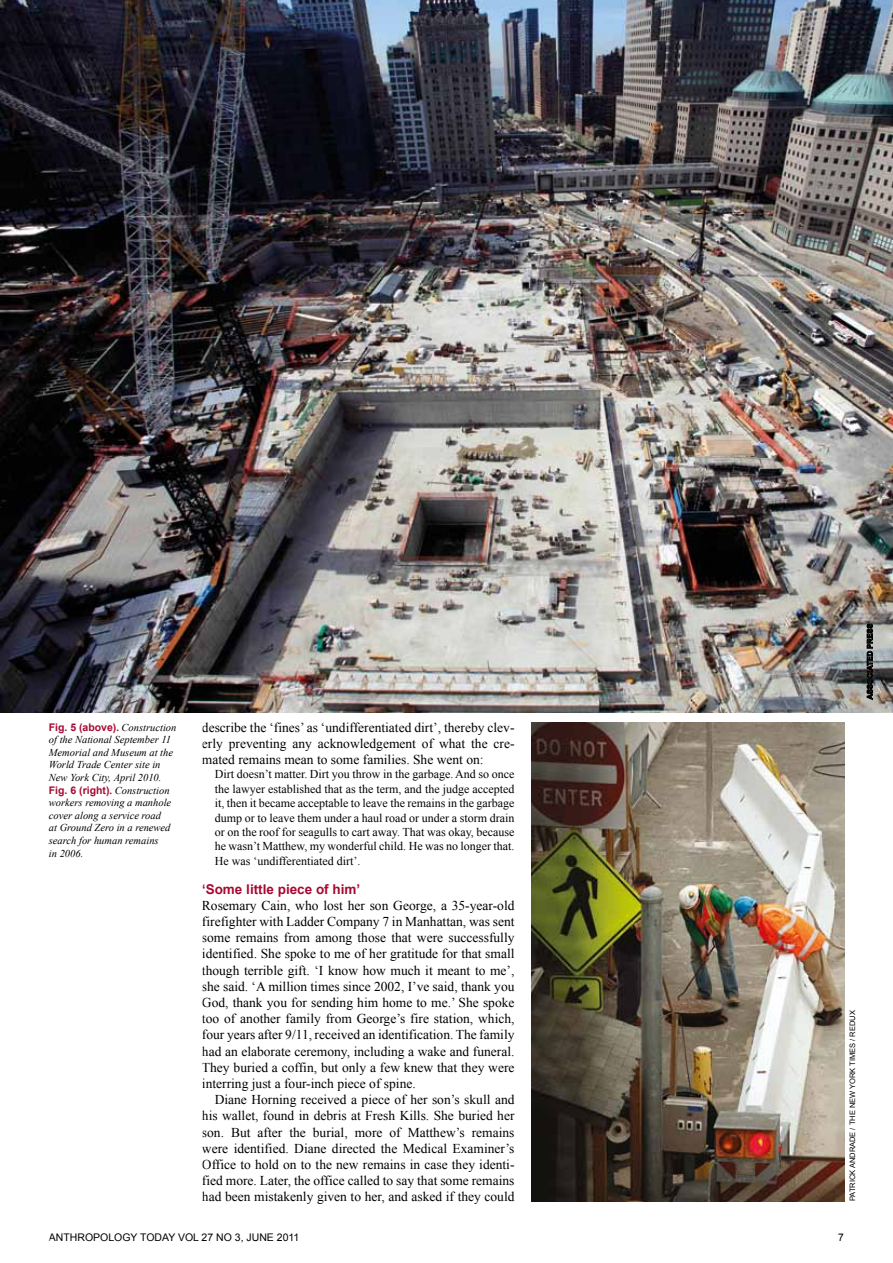
<style>
.page{position:relative;width:893px;height:1263px;background:#fff}
.page>*{position:absolute;margin:0;border:0;box-sizing:border-box;transform-origin:0 0}
.t1{font:13.5px/16.2px "Times New Roman";color:#000;text-align:justify}
.t2{font:700 13.5px "Arial";color:#a70932}
.t3{font:12px/14.4px "Times New Roman";color:#000;text-align:justify}
.t4{font:italic 10.5px/12.6px "Times New Roman";color:#000}
.t5{font:700 10.5px "Arial";color:#a70932}
.t6{font:10.5px "Arial";color:#000}
.t7{font:7.5px "Arial";color:#000}
.s1{font-family:"Times New Roman"}
.s2{font-family:"Times New Roman";font-weight:400;font-style:italic;color:#000}
</style>
<div class="page">
<img style="left:531px;top:723px;width:313px;height:478px">
<img style="left:0;top:0;width:893px;height:712px">
<svg style="left:867px;top:623px;width:6px;height:77px"></svg>
<p class="t5" style="left:49px;top:720px;width:129px">Fig. 5 (above)<span class="s1">.</span> <span class="s2">Construction</span></p>
<p class="t4" style="left:49px;top:733px;width:126px">of the National September 11<br>Memorial and Museum at the<br>World Trade Center site in<br>New York City, April 2010.</p>
<p class="t5" style="left:49px;top:783px;width:122px">Fig. 6 (right)<span class="s1">.</span> <span class="s2">Construction</span></p>
<p class="t4" style="left:49px;top:796px;width:124px">workers removing a manhole cover along a service road at Ground Zero in a renewed search for human remains<br>in 2006.</p>
<p class="t1" style="left:202px;top:719px;width:314px">describe the ‘fines’ as ‘undifferentiated dirt’, thereby clev&shy;erly preventing any acknowledgement of what the cre&shy;mated remains mean to some families. She went on:</p>
<p class="t3" style="left:215px;top:767px;width:301px">Dirt doesn’t matter. Dirt you throw in the garbage. And so once the lawyer established that as the term, and the judge accepted it, then it became acceptable to leave the remains in the garbage dump or to leave them under a haul road or under a storm drain or on the roof for seagulls to cart away. That was okay, because he wasn’t Matthew, my wonderful child. He was no longer that.<br>He was ‘undifferentiated dirt’.</p>
<p class="t2" style="left:202px;top:880px;width:160px">‘Some little piece of him’</p>
<p class="t1" style="left:202px;top:897px;width:314px">Rosemary Cain, who lost her son George, a 35-year-old firefighter with Ladder Company 7 in Manhattan, was sent some remains from among those that were successfully identified. She spoke to me of her gratitude for that small though terrible gift. ‘I know how much it meant to me’, she said. ‘A million times since 2002, I’ve said, thank you God, thank you for sending him home to me.’ She spoke too of another family from George’s fire station, which, four years after 9/11, received an identification. The family had an elaborate ceremony, including a wake and funeral.<br>They buried a coffin, but only a few knew that they were interring just a four-inch piece of spine.</p>
<p class="t1" style="left:202px;top:1091px;width:314px;text-indent:13px">Diane Horning received a piece of her son’s skull and his wallet, found in debris at Fresh Kills. She buried her son. But after the burial, more of Matthew’s remains were identified. Diane directed the Medical Examiner’s Office to hold on to the new remains in case they identi&shy;fied more. Later, the office called to say that some remains had been mistakenly given to her, and asked if they could</p>
<p class="t7" style="left:848px;top:1201px;width:193px;rotate:-90deg">PATRICK ANDRADE / THE NEW YORK TIMES / REDUX</p>
<p class="t6" style="left:49px;top:1230px;width:252px">ANTHROPOLOGY TODAY VOL 27 NO 3, JUN E 2011</p>
<p class="t6" style="left:838px;top:1230px;width:7px">7</p>
</div>
